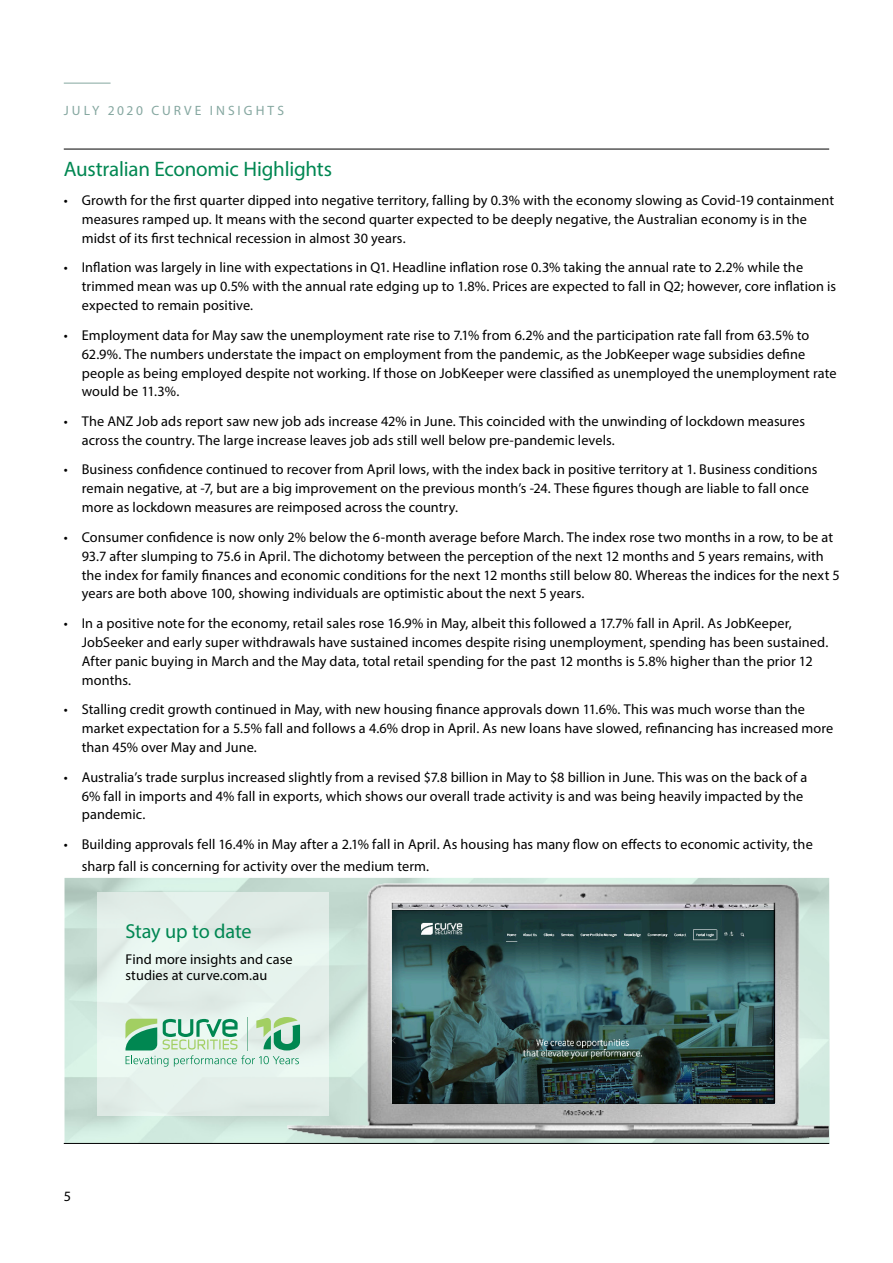
<style>
.page{position:relative;width:893px;height:1263px;background:#fff}
.page>*{position:absolute;margin:0;border:0;box-sizing:border-box;transform-origin:0 0}
.Body_spaced{font:21px "Myriad Pro";letter-spacing:-.01em;color:#008752}
.Body_spaced-2{font:20.25px "Myriad Pro";letter-spacing:-.01em;color:#008752}
.Body_spaced-3{font:14.25px/18.9px "Myriad Pro";letter-spacing:.005em;color:#000}
.Body{font:14.25px "Myriad Pro";color:#000}
.Subhead{font:13.5px "Myriad Pro";letter-spacing:.225em;color:#85a7a0}
</style>
<div class="page">
<hr style="left:64px;top:83px;width:47px;height:1px;background:#85a7a0">
<hr style="left:64px;top:149px;width:765px;height:1px;background:#000">
<img style="left:275px;top:878px;width:554px;height:265px">
<img style="left:392px;top:910px;width:382px;height:193px">
<div style="left:97px;top:892px;width:231px;height:224px;background:#e4efea"></div>
<svg style="left:125px;top:1017px;width:175px;height:50px"></svg>
<hr style="left:64px;top:1143px;width:765px;height:1px;background:#000">
<p class="Subhead" style="left:64px;top:102px;width:222px">JULY 2020 CURVE INSIGHTS</p>
<p class="Body_spaced" style="left:64px;top:156px;width:270px">Australian Economic Highlights</p>
<p class="Body_spaced-3" style="left:82px;top:191px;width:754px;text-indent:-18px">• Growth for the first quarter dipped into negative territory, falling by 0.3% with the economy slowing as Covid-19 containment measures ramped up. It means with the second quarter expected to be deeply negative, the Australian economy is in the midst of its first technical recession in almost 30 years.</p>
<p class="Body_spaced-3" style="left:82px;top:258px;width:756px;text-indent:-18px">• Inflation was largely in line with expectations in Q1. Headline inflation rose 0.3% taking the annual rate to 2.2% while the trimmed mean was up 0.5% with the annual rate edging up to 1.8%. Prices are expected to fall in Q2; however, core inflation is expected to remain positive.</p>
<p class="Body_spaced-3" style="left:82px;top:325px;width:756px;text-indent:-18px">• Employment data for May saw the unemployment rate rise to 7.1% from 6.2% and the participation rate fall from 63.5% to 62.9%. The numbers understate the impact on employment from the pandemic, as the JobKeeper wage subsidies define people as being employed despite not working. If those on JobKeeper were classified as unemployed the unemployment rate would be 11.3%.</p>
<p class="Body_spaced-3" style="left:82px;top:411px;width:725px;text-indent:-18px">• The ANZ Job ads report saw new job ads increase 42% in June. This coincided with the unwinding of lockdown measures across the country. The large increase leaves job ads still well below pre-pandemic levels.</p>
<p class="Body_spaced-3" style="left:82px;top:460px;width:737px;text-indent:-18px">• Business confidence continued to recover from April lows, with the index back in positive territory at 1. Business conditions remain negative, at -7, but are a big improvement on the previous month’s -24. These figures though are liable to fall once more as lockdown measures are reimposed across the country.</p>
<p class="Body_spaced-3" style="left:82px;top:527px;width:760px;text-indent:-18px">• Consumer confidence is now only 2% below the 6-month average before March. The index rose two months in a row, to be at 93.7 after slumping to 75.6 in April. The dichotomy between the perception of the next 12 months and 5 years remains, with the index for family finances and economic conditions for the next 12 months still below 80. Whereas the indices for the next 5 years are both above 100, showing individuals are optimistic about the next 5 years.</p>
<p class="Body_spaced-3" style="left:82px;top:613px;width:748px;text-indent:-18px">• In a positive note for the economy, retail sales rose 16.9% in May, albeit this followed a 17.7% fall in April. As JobKeeper, JobSeeker and early super withdrawals have sustained incomes despite rising unemployment, spending has been sustained.<br>After panic buying in March and the May data, total retail spending for the past 12 months is 5.8% higher than the prior 12 months.</p>
<p class="Body_spaced-3" style="left:82px;top:700px;width:753px;text-indent:-18px">• Stalling credit growth continued in May, with new housing finance approvals down 11.6%. This was much worse than the market expectation for a 5.5% fall and follows a 4.6% drop in April. As new loans have slowed, refinancing has increased more than 45% over May and June.</p>
<p class="Body_spaced-3" style="left:82px;top:767px;width:727px;text-indent:-18px">• Australia’s trade surplus increased slightly from a revised $7.8 billion in May to $8 billion in June. This was on the back of a<br>6% fall in imports and 4% fall in exports, which shows our overall trade activity is and was being heavily impacted by the pandemic.</p>
<p class="Body_spaced-3" style="left:82px;top:833px;width:732px;line-height:21.9px;text-indent:-18px">• Building approvals fell 16.4% in May after a 2.1% fall in April. As housing has many flow on effects to economic activity, the sharp fall is concerning for activity over the medium term.</p>
<p class="Body_spaced-2" style="left:125px;top:918px;width:128px">Stay up to date</p>
<p class="Body_spaced-3" style="left:125px;top:951px;width:169px;line-height:15.8px">Find more insights and case studies at curve.com.au</p>
<p class="Body" style="left:64px;top:1187px;width:9px">5</p>
</div>
